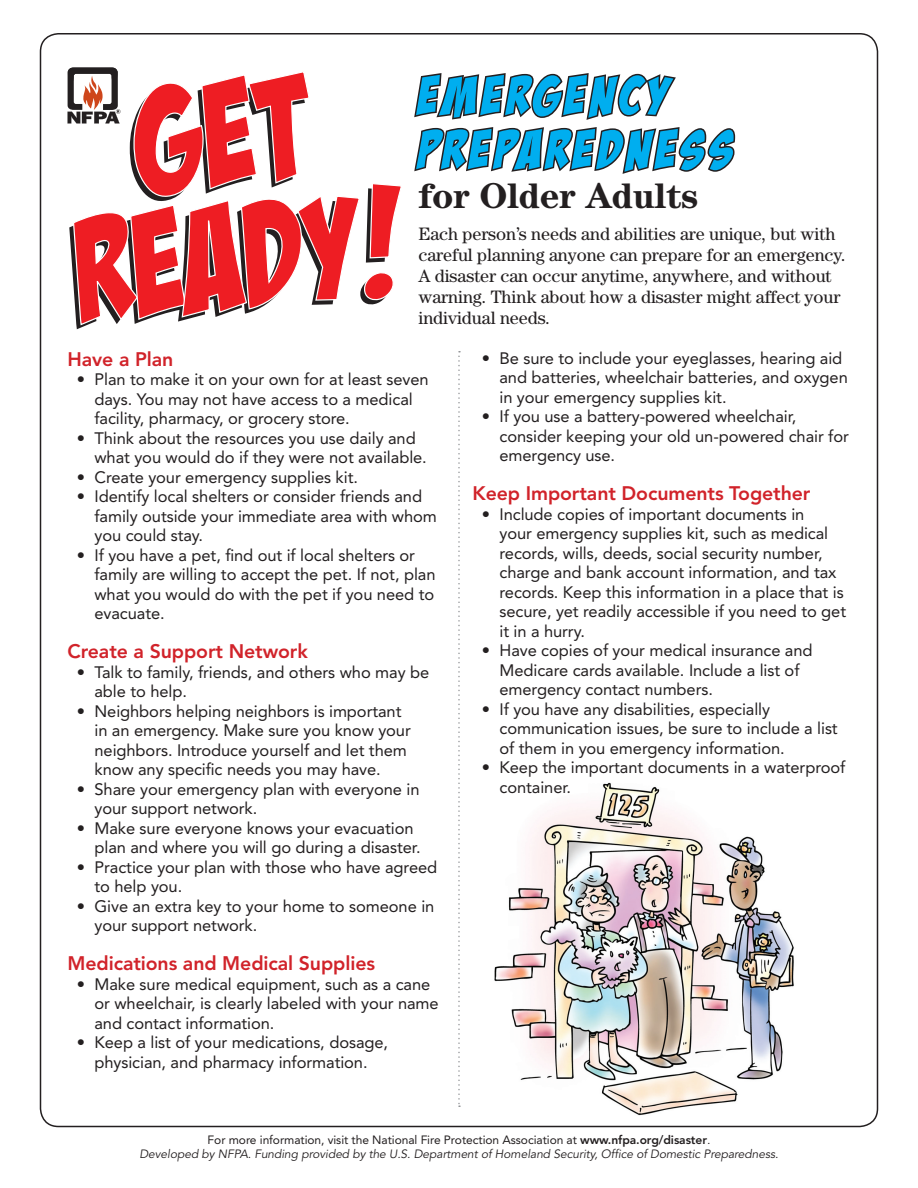
<style>
.page{position:relative;width:918px;height:1188px;background:#fff}
.page>*{position:absolute;margin:0;border:0;box-sizing:border-box;transform-origin:0 0}
.t1{font:54px "Bada Boom BB";letter-spacing:.1em;color:#00aeef}
.t2{font:700 36px "Century";letter-spacing:-.01em;color:#231f20}
.t3{font:800 19.5px "Avenir";letter-spacing:-.005em;color:#d1232a}
.t4{font:18px/21px "Century";letter-spacing:-.005em;color:#231f20}
.t5{font:16.5px/19.5px "Avenir";letter-spacing:-.005em;color:#231f20}
.t6{font:italic 12px "Avenir";letter-spacing:-.005em;color:#231f20}
.t7{font:12px "Avenir";letter-spacing:-.005em;color:#231f20}
.s1{font-weight:800}
.s2{font-style:italic}
</style>
<div class="page">
<svg style="left:68px;top:68px;width:333px;height:261px"></svg>
<img style="left:494px;top:782px;width:300px;height:334px">
<svg style="left:412px;top:33px;width:325px;height:141px"></svg>
<svg style="left:458px;top:351px;width:2px;height:756px"></svg>
<p class="t1" style="left:418px;top:67px;width:250px">EMERGENCY</p>
<p class="t1" style="left:418px;top:121px;width:317px">PREPAREDNESS</p>
<p class="t2" style="left:418px;top:174px;width:281px">for Older Adults</p>
<p class="t4" style="left:418px;top:223px;width:429px">Each person’s needs and abilities are unique, but with careful planning anyone can prepare for an emergency.<br>A disaster can occur anytime, anywhere, and without warning. Think about how a disaster might affect your individual needs.</p>
<p class="t3" style="left:68px;top:348px;width:107px">Have a Plan</p>
<p class="t5" style="left:94px;top:370px;width:336px;text-indent:-18px">• Plan to make it on your own for at least seven days. You may not have access to a medical facility, pharmacy, or grocery store.</p>
<p class="t5" style="left:94px;top:428px;width:334px;text-indent:-18px">• Think about the resources you use daily and what you would do if they were not available.</p>
<p class="t5" style="left:77px;top:467px;width:283px">• Create your emergency supplies kit.</p>
<p class="t5" style="left:94px;top:487px;width:344px;text-indent:-18px">• Identify local shelters or consider friends and family outside your immediate area with whom you could stay.</p>
<p class="t5" style="left:94px;top:545px;width:343px;text-indent:-18px">• If you have a pet, find out if local shelters or family are willing to accept the pet. If not, plan what you would do with the pet if you need to evacuate.</p>
<p class="t3" style="left:68px;top:640px;width:242px">Create a Support Network</p>
<p class="t5" style="left:94px;top:662px;width:336px;text-indent:-18px">• Talk to family, friends, and others who may be able to help.</p>
<p class="t5" style="left:94px;top:701px;width:318px;text-indent:-18px">• Neighbors helping neighbors is important in an emergency. Make sure you know your neighbors. Introduce yourself and let them know any specific needs you may have.</p>
<p class="t5" style="left:94px;top:779px;width:327px;text-indent:-18px">• Share your emergency plan with everyone in your support network.</p>
<p class="t5" style="left:94px;top:818px;width:328px;text-indent:-18px">• Make sure everyone knows your evacuation plan and where you will go during a disaster.</p>
<p class="t5" style="left:94px;top:857px;width:344px;text-indent:-18px">• Practice your plan with those who have agreed to help you.</p>
<p class="t5" style="left:94px;top:896px;width:341px;text-indent:-18px">• Give an extra key to your home to someone in your support network.</p>
<p class="t3" style="left:68px;top:952px;width:309px">Medications and Medical Supplies</p>
<p class="t5" style="left:94px;top:974px;width:346px;text-indent:-18px">• Make sure medical equipment, such as a cane or wheelchair, is clearly labeled with your name and contact information.</p>
<p class="t5" style="left:77px;top:1033px;width:313px;text-align:center">• Keep a list of your medications, dosage, physician, and pharmacy information.</p>
<p class="t5" style="left:500px;top:348px;width:350px;text-indent:-18px">• Be sure to include your eyeglasses, hearing aid and batteries, wheelchair batteries, and oxygen in your emergency supplies kit.</p>
<p class="t5" style="left:500px;top:407px;width:351px;text-indent:-18px">• If you use a battery-powered wheelchair, consider keeping your old un-powered chair for emergency use.</p>
<p class="t3" style="left:472px;top:482px;width:340px">Keep Important Documents Together</p>
<p class="t5" style="left:500px;top:504px;width:348px;text-indent:-18px">• Include copies of important documents in<br>your emergency supplies kit, such as medical records, wills, deeds, social security number, charge and bank account information, and tax records. Keep this information in a place that is secure, yet readily accessible if you need to get it in a hurry.</p>
<p class="t5" style="left:500px;top:641px;width:315px;text-indent:-18px">• Have copies of your medical insurance and<br>Medicare cards available. Include a list of emergency contact numbers.</p>
<p class="t5" style="left:500px;top:699px;width:340px;text-indent:-18px">• If you have any disabilities, especially communication issues, be sure to include a list of them in you emergency information.</p>
<p class="t5" style="left:500px;top:758px;width:347px;text-indent:-18px">• Keep the important documents in a waterproof container.</p>
<p class="t7" style="left:208px;top:1132px;width:504px">For more information, visit the National Fire Protection Association at <span class="s1">www.nfpa.org/disaster</span><span class="s2">.</span></p>
<p class="t6" style="left:139px;top:1147px;width:641px">Developed by NFPA. Funding provided by the U.S. Department of Homeland Security, Office of Domestic Preparedness.</p>
</div>
